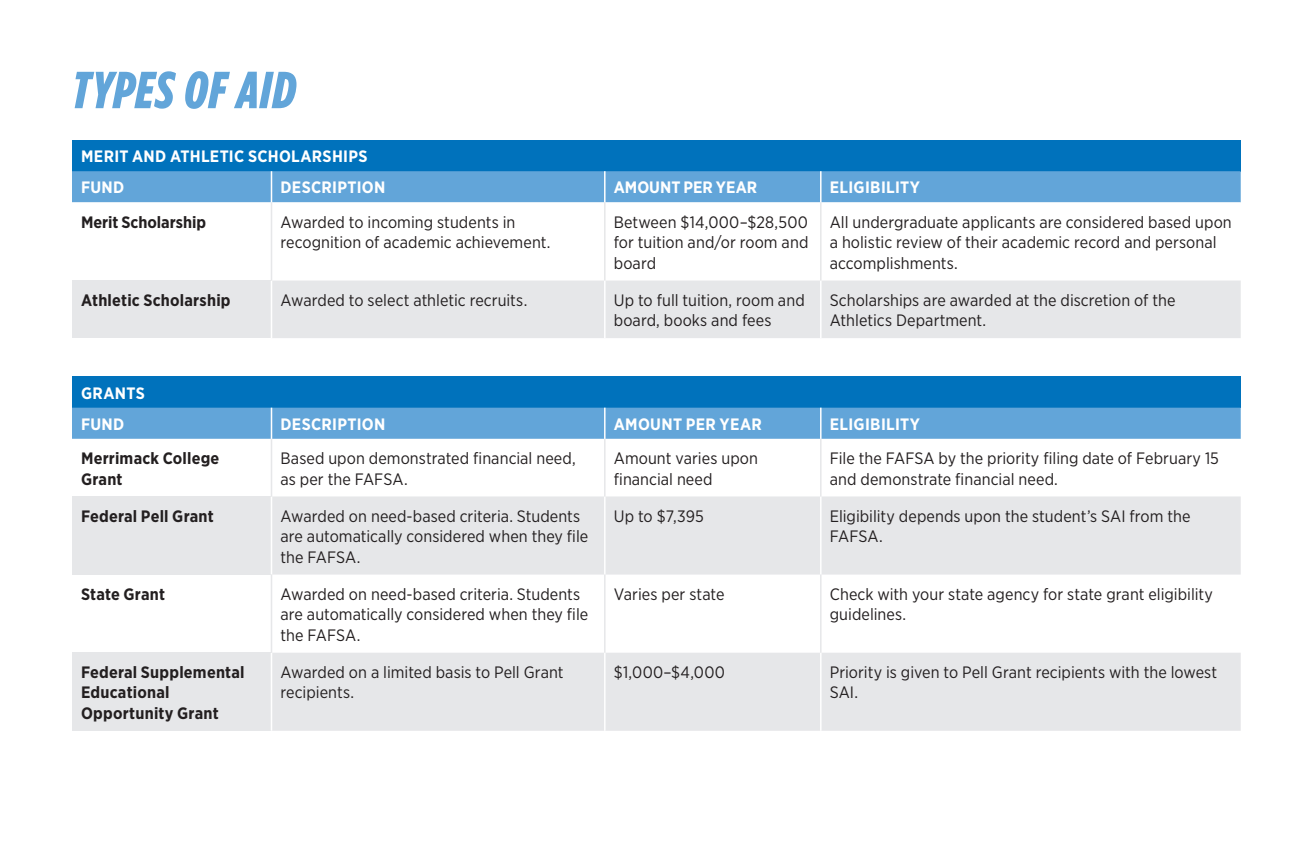
<style>
.page{position:relative;width:1296px;height:864px;background:#fff}
.page>*{position:absolute;margin:0;border:0;box-sizing:border-box;transform-origin:0 0}
.t1{font:italic 900 52px "Gotham Condensed";letter-spacing:.02em;color:#62a5d9}
.t2{font:16.4px/20.4px "Gotham Narrow";letter-spacing:.005em;color:#231f20}
.t3{font:700 16.4px/20.4px "Gotham Narrow";letter-spacing:.01em;color:#231f20}
.t4{font:700 16.4px/31.2px "Gotham Narrow";letter-spacing:.02em;color:#fff}
.t5{font:700 16.4px "Gotham Narrow";color:#fff}
</style>
<div class="page">
<div style="left:72px;top:140px;width:1169px;height:31px;background:#0072bc"></div>
<div style="left:72px;top:171px;width:1169px;height:31px;background:#62a5d9"></div>
<svg style="left:72px;top:202px;width:1169px;height:79px"></svg>
<div style="left:72px;top:281px;width:200px;height:57px;background:#e6e7e9"></div>
<div style="left:272px;top:281px;width:969px;height:57px;background:#e6e7e9"></div>
<hr style="left:271px;top:171px;width:1px;height:31px;background:#fff">
<hr style="left:604px;top:171px;width:2px;height:31px;background:#fff">
<hr style="left:820px;top:171px;width:2px;height:31px;background:#fff">
<hr style="left:271px;top:281px;width:1px;height:57px;background:#fff">
<hr style="left:604px;top:281px;width:2px;height:57px;background:#fff">
<hr style="left:820px;top:281px;width:2px;height:57px;background:#fff">
<hr style="left:271px;top:202px;width:1px;height:79px;background:#e6e7e9">
<hr style="left:604px;top:202px;width:2px;height:79px;background:#e6e7e9">
<hr style="left:820px;top:202px;width:2px;height:79px;background:#e6e7e9">
<div style="left:72px;top:376px;width:1169px;height:32px;background:#0072bc"></div>
<div style="left:72px;top:408px;width:1169px;height:31px;background:#62a5d9"></div>
<div style="left:72px;top:496px;width:200px;height:79px;background:#e6e7e9"></div>
<div style="left:272px;top:496px;width:969px;height:79px;background:#e6e7e9"></div>
<div style="left:72px;top:653px;width:200px;height:78px;background:#e6e7e9"></div>
<div style="left:272px;top:653px;width:969px;height:78px;background:#e6e7e9"></div>
<hr style="left:271px;top:496px;width:1px;height:79px;background:#fff">
<hr style="left:604px;top:496px;width:2px;height:79px;background:#fff">
<hr style="left:820px;top:496px;width:2px;height:79px;background:#fff">
<hr style="left:271px;top:653px;width:1px;height:78px;background:#fff">
<hr style="left:604px;top:653px;width:2px;height:78px;background:#fff">
<hr style="left:820px;top:653px;width:2px;height:78px;background:#fff">
<hr style="left:271px;top:439px;width:1px;height:57px;background:#e6e7e9">
<hr style="left:604px;top:439px;width:2px;height:57px;background:#e6e7e9">
<hr style="left:820px;top:439px;width:2px;height:57px;background:#e6e7e9">
<hr style="left:271px;top:575px;width:1px;height:78px;background:#e6e7e9">
<hr style="left:604px;top:575px;width:2px;height:78px;background:#e6e7e9">
<hr style="left:820px;top:575px;width:2px;height:78px;background:#e6e7e9">
<hr style="left:271px;top:408px;width:1px;height:31px;background:#fff">
<hr style="left:604px;top:408px;width:2px;height:31px;background:#fff">
<hr style="left:820px;top:408px;width:2px;height:31px;background:#fff">
<h1 class="t1" style="left:72px;top:59px;width:226px">TYPES OF AID</h1>
<p class="t4" style="left:81px;top:141px;width:288px">MERIT AND ATHLETIC SCHOLARSHIPS<br>FUND</p>
<p class="t4" style="left:281px;top:172px;width:106px">DESCRIPTION</p>
<p class="t5" style="left:614px;top:177px;width:145px">AMOUNT PER YEAR</p>
<p class="t4" style="left:830px;top:172px;width:92px">ELIGIBILITY</p>
<p class="t3" style="left:81px;top:211px;width:127px">Merit Scholarship</p>
<p class="t2" style="left:281px;top:211px;width:271px">Awarded to incoming students in recognition of academic achievement.</p>
<p class="t2" style="left:614px;top:211px;width:196px;text-align:justify">Between $14,000–$28,500 for tuition and/or room and board</p>
<p class="t2" style="left:830px;top:211px;width:403px">All undergraduate applicants are considered based upon a holistic review of their academic record and personal accomplishments.</p>
<p class="t3" style="left:81px;top:290px;width:151px">Athletic Scholarship</p>
<p class="t2" style="left:281px;top:289px;width:248px">Awarded to select athletic recruits.</p>
<p class="t2" style="left:614px;top:289px;width:192px">Up to full tuition, room and board, books and fees</p>
<p class="t2" style="left:830px;top:289px;width:347px">Scholarships are awarded at the discretion of the<br>Athletics Department.</p>
<p class="t4" style="left:81px;top:377px;width:65px">GRANTS<br>FUND</p>
<p class="t4" style="left:281px;top:408px;width:106px">DESCRIPTION</p>
<p class="t4" style="left:614px;top:408px;width:149px">AMOUNT PER YEAR</p>
<p class="t4" style="left:830px;top:408px;width:92px">ELIGIBILITY</p>
<p class="t3" style="left:81px;top:448px;width:140px">Merrimack College<br>Grant</p>
<p class="t2" style="left:281px;top:448px;width:297px">Based upon demonstrated financial need, as per the FAFSA.</p>
<p class="t2" style="left:614px;top:448px;width:146px">Amount varies upon financial need</p>
<p class="t2" style="left:830px;top:448px;width:391px">File the FAFSA by the priority filing date of February 15 and demonstrate financial need.</p>
<p class="t3" style="left:81px;top:506px;width:134px">Federal Pell Grant</p>
<p class="t2" style="left:281px;top:505px;width:309px">Awarded on need-based criteria. Students are automatically considered when they file the FAFSA.</p>
<p class="t2" style="left:614px;top:505px;width:92px">Up to $7,395</p>
<p class="t2" style="left:830px;top:505px;width:362px">Eligibility depends upon the student’s SAI from the<br>FAFSA.</p>
<p class="t3" style="left:81px;top:584px;width:86px">State Grant</p>
<p class="t2" style="left:281px;top:583px;width:309px">Awarded on need-based criteria. Students are automatically considered when they file the FAFSA.</p>
<p class="t2" style="left:614px;top:583px;width:112px">Varies per state</p>
<p class="t2" style="left:830px;top:583px;width:385px">Check with your state agency for state grant eligibility guidelines.</p>
<p class="t3" style="left:81px;top:662px;width:165px">Federal Supplemental<br>Educational<br>Opportunity Grant</p>
<p class="t2" style="left:281px;top:661px;width:285px">Awarded on a limited basis to Pell Grant recipients.</p>
<p class="t2" style="left:614px;top:661px;width:113px">$1,000–$4,000</p>
<p class="t2" style="left:830px;top:661px;width:389px">Priority is given to Pell Grant recipients with the lowest<br>SAI.</p>
</div>
